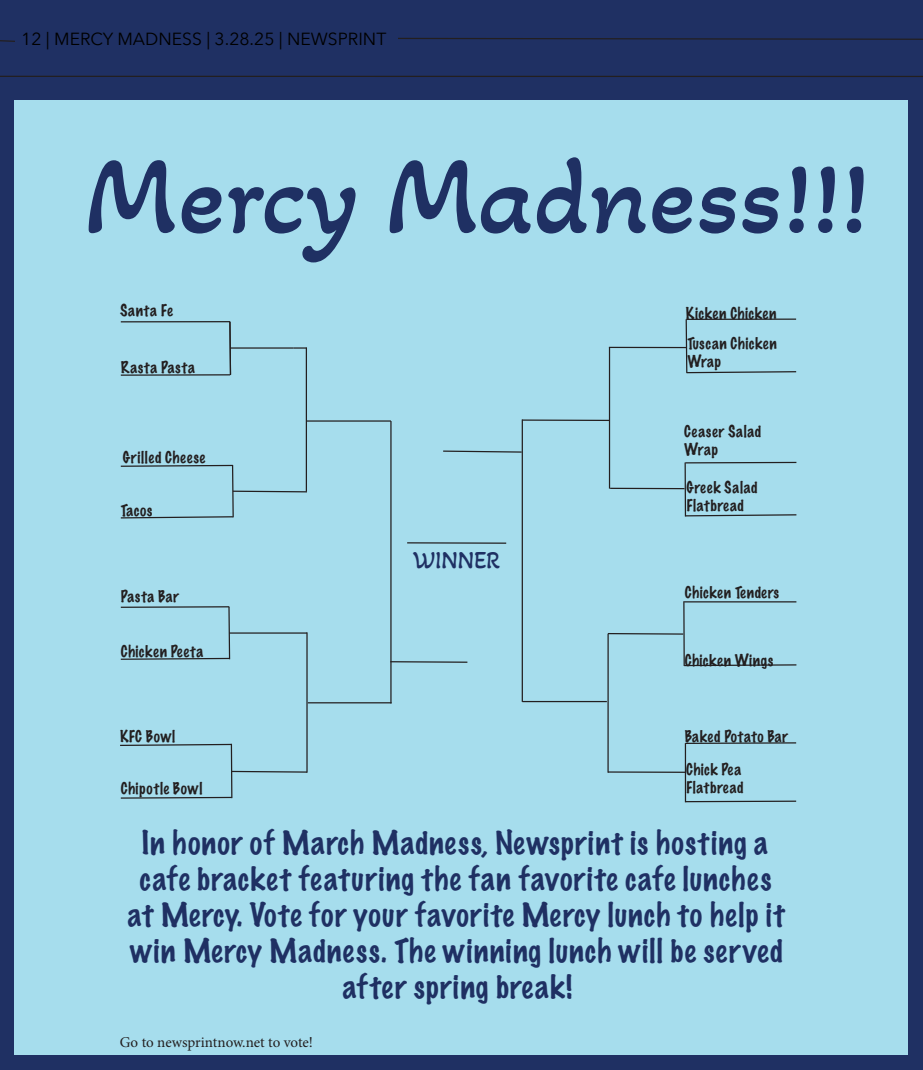
<style>
.page{position:relative;width:923px;height:1070px;background:#fff}
.page>*{position:absolute;margin:0;border:0;box-sizing:border-box;transform-origin:0 0}
.t1{font:110px "Akaya Kanadaka";color:#1f3063}
.t2{font:100 30px/36px "Marker Felt";letter-spacing:.04em;color:#1f3063;text-align:center}
.t3{font:25px "Akaya Kanadaka";color:#1f3063}
.t4{font:17.5px "Avenir Next";color:#000}
.t5{font:100 15px/18px "Marker Felt";letter-spacing:.04em;color:#231f20}
.t6{font:15px "Minion Pro";letter-spacing:-.005em;color:#231f20}
</style>
<div class="page">
<div style="left:0;top:0;width:922px;height:1070px;background:#1f3063"></div>
<div style="left:14px;top:100px;width:894px;height:955px;background:#a6dded"></div>
<hr style="left:121px;top:321px;width:109px;height:1px;background:#231f20">
<hr style="left:121px;top:374px;width:109px;height:2px;background:#231f20">
<svg style="left:686px;top:461px;width:111px;height:3px"></svg>
<svg style="left:684px;top:514px;width:113px;height:3px"></svg>
<hr style="left:684px;top:601px;width:112px;height:1px;background:#231f20">
<svg style="left:684px;top:664px;width:113px;height:3px"></svg>
<svg style="left:685px;top:742px;width:112px;height:3px"></svg>
<svg style="left:685px;top:800px;width:112px;height:3px"></svg>
<hr style="left:230px;top:347px;width:64px;height:2px;background:#231f20">
<svg style="left:294px;top:347px;width:13px;height:2px"></svg>
<svg style="left:229px;top:321px;width:3px;height:55px"></svg>
<svg style="left:120px;top:606px;width:111px;height:54px"></svg>
<svg style="left:685px;top:318px;width:112px;height:56px"></svg>
<hr style="left:684px;top:462px;width:2px;height:54px;background:#231f20">
<hr style="left:683px;top:601px;width:1px;height:65px;background:#231f20">
<hr style="left:684px;top:743px;width:2px;height:59px;background:#231f20">
<svg style="left:120px;top:464px;width:187px;height:55px"></svg>
<hr style="left:229px;top:632px;width:78px;height:2px;background:#231f20">
<svg style="left:120px;top:743px;width:188px;height:56px"></svg>
<hr style="left:609px;top:347px;width:77px;height:1px;background:#231f20">
<hr style="left:610px;top:488px;width:74px;height:1px;background:#231f20">
<svg style="left:607px;top:632px;width:77px;height:3px"></svg>
<hr style="left:608px;top:771px;width:77px;height:2px;background:#231f20">
<hr style="left:306px;top:348px;width:1px;height:144px;background:#231f20">
<hr style="left:306px;top:632px;width:1px;height:141px;background:#231f20">
<hr style="left:609px;top:348px;width:1px;height:141px;background:#231f20">
<hr style="left:607px;top:634px;width:1px;height:139px;background:#231f20">
<hr style="left:306px;top:420px;width:85px;height:2px;background:#231f20">
<hr style="left:308px;top:702px;width:83px;height:1px;background:#231f20">
<hr style="left:522px;top:419px;width:87px;height:2px;background:#231f20">
<hr style="left:522px;top:701px;width:85px;height:1px;background:#231f20">
<hr style="left:390px;top:421px;width:1px;height:282px;background:#231f20">
<hr style="left:521px;top:419px;width:2px;height:283px;background:#231f20">
<svg style="left:443px;top:450px;width:80px;height:3px"></svg>
<svg style="left:390px;top:660px;width:78px;height:3px"></svg>
<hr style="left:407px;top:542px;width:99px;height:2px;background:#231f20">
<svg style="left:398px;top:37px;width:524px;height:3px"></svg>
<hr style="left:0;top:76px;width:922px;height:1px;background:#231f20">
<svg style="left:0;top:40px;width:15px;height:2px"></svg>
<p class="t4" style="left:21px;top:24px;width:366px">12 | MERCY MADNESS | 3.28.25 | NEWSPRINT</p>
<h1 class="t1" style="left:84px;top:130px;width:786px">Mercy Madness!!!</h1>
<p class="t5" style="left:120px;top:301px;width:54px">Santa Fe</p>
<p class="t5" style="left:121px;top:358px;width:76px">Rasta Pasta</p>
<p class="t5" style="left:123px;top:448px;width:84px">Grilled Cheese</p>
<p class="t5" style="left:121px;top:501px;width:33px">Tacos</p>
<p class="t5" style="left:121px;top:587px;width:60px">Pasta Bar</p>
<p class="t5" style="left:121px;top:642px;width:84px">Chicken Peeta</p>
<h3 class="t3" style="left:413px;top:545px;width:88px">WINNER</h3>
<p class="t5" style="left:686px;top:298px;width:93px;line-height:30.6px">Kicken Chicken<br>Tuscan Chicken</p>
<p class="t5" style="left:687px;top:353px;width:35px">Wrap</p>
<p class="t5" style="left:684px;top:423px;width:79px">Ceaser Salad<br>Wrap</p>
<p class="t5" style="left:686px;top:478px;width:73px">Greek Salad<br>Flatbread</p>
<p class="t5" style="left:685px;top:583px;width:96px">Chicken Tenders</p>
<p class="t5" style="left:684px;top:651px;width:90px">Chicken Wings</p>
<p class="t5" style="left:684px;top:727px;width:105px">Baked Potato Bar</p>
<p class="t5" style="left:686px;top:760px;width:59px">Chick Pea<br>Flatbread</p>
<h2 class="t2" style="left:128px;top:824px;width:658px">In honor of March Madness, Newsprint is hosting a cafe bracket featuring the fan favorite cafe lunches at Mercy. Vote for your favorite Mercy lunch to help it win Mercy Madness. The winning lunch will be served after spring break!</h2>
<p class="t6" style="left:120px;top:1032px;width:195px">Go to newsprintnow.net to vote!</p>
<p class="t5" style="left:120px;top:727px;width:57px">KFC Bowl</p>
<p class="t5" style="left:121px;top:779px;width:83px">Chipotle Bowl</p>
</div>
